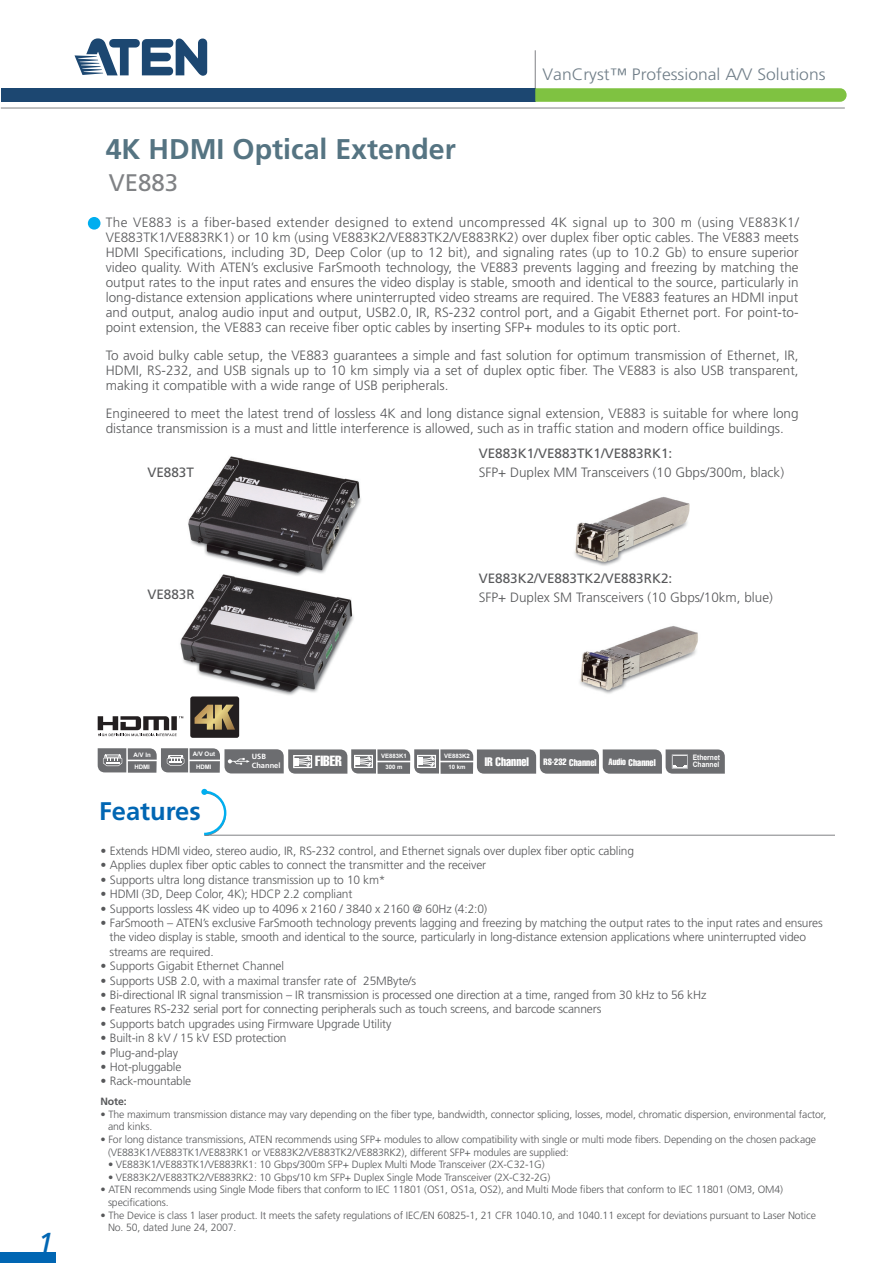
<style>
.page{position:relative;width:893px;height:1263px;background:#fff}
.page>*{position:absolute;margin:0;border:0;box-sizing:border-box;transform-origin:0 0}
.t1{font:italic 30.3px "Frutiger";color:#0166b3}
.t2{font:700 28.5px "Frutiger";color:#557482}
.t3{font:700 25.5px "Frutiger";color:#0166b3}
.t4{font:24px "Frutiger";color:#808285}
.t5{font:300 16.5px "Frutiger";color:#707e88;scale:1.06 1}
.t6{font:extra-condensed 14.4px "Helvetica";color:#fff}
.t7{font:300 13.5px/15px "Frutiger";color:#57585a;text-align:justify}
.t8{font:13.5px "Frutiger";color:#57585a}
.t9{font:300 12px/14.4px "Frutiger";letter-spacing:-.01em;color:#57585a}
.t10{font:extra-condensed 12px "Helvetica";color:#fff}
.t11{font:300 10.5px/12.6px "Frutiger";letter-spacing:-.01em;color:#57585a}
.t12{font:700 10.5px "Frutiger";color:#57585a}
.t13{font:extra-condensed 9.45px "Helvetica";color:#fff}
.t14{font:700 7.5px/7.5px "Arial";color:#fff;scale:.9 1}
.t15{font:700 7.5px/9px "Frutiger";color:#fff}
.t16{font:700 6.15px/12.1px "Arial";color:#fff;text-align:center}
.t17{font:700 6px "Arial";color:#fff}
.s1{font-size:9px}
.s2{font-size:9.45px}
</style>
<div class="page">
<img style="left:180px;top:456px;width:181px;height:245px">
<img style="left:574px;top:497px;width:116px;height:69px">
<img style="left:579px;top:626px;width:119px;height:68px">
<hr style="left:535px;top:50px;width:1px;height:39px;background:#808285">
<div style="left:1px;top:88px;width:534px;height:14px;background:#1c4771"></div>
<hr style="left:1px;top:108px;width:844px;height:1px;background:#808285">
<svg style="left:535px;top:88px;width:312px;height:14px;background:#83c448"></svg>
<svg style="left:75px;top:38px;width:132px;height:38px"></svg>
<div style="left:88px;top:217px;width:12px;height:13px;background:#00aeef;border-radius:50%"></div>
<div style="left:0;top:1253px;width:55px;height:10px;background:#0166b3"></div>
<svg style="left:201px;top:789px;width:633px;height:47px"></svg>
<svg style="left:98px;top:716px;width:85px;height:20px"></svg>
<div style="left:190px;top:696px;width:49px;height:42px;background:#231f20;border-radius:2px"></div>
<svg style="left:195px;top:705px;width:40px;height:25px"></svg>
<svg style="left:98px;top:748px;width:627px;height:26px;background:#8a8a8d"></svg>
<p class="t5" style="left:543px;top:64px;width:268px">VanCryst™ Professional A/V Solutions</p>
<h2 class="t2" style="left:106px;top:133px;width:352px">4K HDMI Optical Extender</h2>
<h3 class="t4" style="left:109px;top:169px;width:71px">VE883</h3>
<p class="t7" style="left:106px;top:215px;width:694px">The VE883 is a fiber-based extender designed to extend uncompressed 4K signal up to 300 m (using VE883K1/ VE883TK1/VE883RK1) or 10 km (using VE883K2/VE883TK2/VE883RK2) over duplex fiber optic cables. The VE883 meets HDMI Specifications, including 3D, Deep Color (up to 12 bit), and signaling rates (up to 10.2 Gb) to ensure superior video quality. With ATEN’s exclusive FarSmooth technology, the VE883 prevents lagging and freezing by matching the output rates to the input rates and ensures the video display is stable, smooth and identical to the source, particularly in long-distance extension applications where uninterrupted video streams are required. The VE883 features an HDMI input and output, analog audio input and output, USB2.0, IR, RS-232 control port, and a Gigabit Ethernet port. For point-to&shy;point extension, the VE883 can receive fiber optic cables by inserting SFP+ modules to its optic port.</p>
<p class="t7" style="left:106px;top:348px;width:694px">To avoid bulky cable setup, the VE883 guarantees a simple and fast solution for optimum transmission of Ethernet, IR, HDMI, RS-232, and USB signals up to 10 km simply via a set of duplex optic fiber. The VE883 is also USB transparent, making it compatible with a wide range of USB peripherals.</p>
<p class="t7" style="left:106px;top:406px;width:694px">Engineered to meet the latest trend of lossless 4K and long distance signal extension, VE883 is suitable for where long distance transmission is a must and little interference is allowed, such as in traffic station and modern office buildings.</p>
<p class="t8" style="left:147px;top:464px;width:48px">VE883T</p>
<p class="t8" style="left:147px;top:587px;width:49px">VE883R</p>
<p class="t8" style="left:479px;top:445px;width:195px">VE883K1/VE883TK1/VE883RK1:</p>
<p class="t7" style="left:479px;top:464px;width:307px">SFP+ Duplex MM Transceivers (10 Gbps/300m, black)</p>
<p class="t8" style="left:479px;top:570px;width:195px">VE883K2/VE883TK2/VE883RK2:</p>
<p class="t7" style="left:479px;top:589px;width:296px">SFP+ Duplex SM Transceivers (10 Gbps/10km, blue)</p>
<h1 class="t1" style="left:38px;top:1225px;width:18px">1</h1>
<p class="t16" style="left:133px;top:749px;width:19px">A/V In</p>
<p class="t16" style="left:193px;top:748px;width:24px">A/V Out<br>HDMI</p>
<p class="t6" style="left:315px;top:753px;width:28px">FIBER</p>
<p class="t10" style="left:485px;top:755px;width:113px">IR Channel <span class="s1">RS-232</span> <span class="s2">Channel</span></p>
<p class="t13" style="left:609px;top:757px;width:49px"><span class="s1">Audio</span> Channel</p>
<p class="t17" style="left:381px;top:752px;width:27px">VE883K1</p>
<p class="t17" style="left:444px;top:752px;width:27px">VE883K2</p>
<p class="t14" style="left:693px;top:753px;width:32px">Ethernet<br>Channel</p>
<p class="t15" style="left:252px;top:752px;width:30px">USB<br>Channel</p>
<p class="t16" style="left:134px;top:761px;width:17px">HDMI</p>
<p class="t17" style="left:385px;top:763px;width:19px">300 m</p>
<p class="t17" style="left:448px;top:763px;width:19px">10 km</p>
<h3 class="t3" style="left:99px;top:796px;width:103px">Features</h3>
<p class="t9" style="left:100px;top:844px;width:535px">• Extends HDMI video, stereo audio, IR, RS-232 control, and Ethernet signals over duplex fiber optic cabling</p>
<p class="t9" style="left:100px;top:858px;width:387px">• Applies duplex fiber optic cables to connect the transmitter and the receiver</p>
<p class="t9" style="left:100px;top:872px;width:287px">• Supports ultra long distance transmission up to 10 km*</p>
<p class="t9" style="left:100px;top:887px;width:253px">• HDMI (3D, Deep Color, 4K); HDCP 2.2 compliant</p>
<p class="t9" style="left:100px;top:901px;width:388px">• Supports lossless 4K video up to 4096 x 2160 / 3840 x 2160 @ 60Hz (4:2:0)</p>
<p class="t9" style="left:109px;top:916px;width:715px;text-indent:-9px">• FarSmooth – ATEN’s exclusive FarSmooth technology prevents lagging and freezing by matching the output rates to the input rates and ensures the video display is stable, smooth and identical to the source, particularly in long-distance extension applications where uninterrupted video streams are required.</p>
<p class="t9" style="left:100px;top:959px;width:185px">• Supports Gigabit Ethernet Channel</p>
<p class="t9" style="left:100px;top:973px;width:317px">• Supports USB 2.0, with a maximal transfer rate of 25MByte/s</p>
<p class="t9" style="left:100px;top:988px;width:607px">• Bi-directional IR signal transmission – IR transmission is processed one direction at a time, ranged from 30 kHz to 56 kHz</p>
<p class="t9" style="left:100px;top:1002px;width:502px">• Features RS-232 serial port for connecting peripherals such as touch screens, and barcode scanners</p>
<p class="t9" style="left:100px;top:1016px;width:292px">• Supports batch upgrades using Firmware Upgrade Utility</p>
<p class="t9" style="left:100px;top:1031px;width:188px">• Built-in 8 kV / 15 kV ESD protection</p>
<p class="t9" style="left:100px;top:1045px;width:79px">• Plug-and-play</p>
<p class="t9" style="left:100px;top:1060px;width:82px">• Hot-pluggable</p>
<p class="t9" style="left:100px;top:1074px;width:92px">• Rack-mountable</p>
<p class="t12" style="left:100px;top:1095px;width:28px">Note:</p>
<p class="t11" style="left:108px;top:1108px;width:720px;text-indent:-7px">• The maximum transmission distance may vary depending on the fiber type, bandwidth, connector splicing, losses, model, chromatic dispersion, environmental factor, and kinks.</p>
<p class="t11" style="left:108px;top:1133px;width:710px;text-indent:-7px">• For long distance transmissions, ATEN recommends using SFP+ modules to allow compatibility with single or multi mode fibers. Depending on the chosen package (VE883K1/VE883TK1/VE883RK1 or VE883K2/VE883TK2/VE883RK2), different SFP+ modules are supplied:</p>
<p class="t11" style="left:108px;top:1158px;width:438px">• VE883K1/VE883TK1/VE883RK1: 10 Gbps/300m SFP+ Duplex Multi Mode Transceiver (2X-C32-1G)</p>
<p class="t11" style="left:108px;top:1171px;width:444px">• VE883K2/VE883TK2/VE883RK2: 10 Gbps/10 km SFP+ Duplex Single Mode Transceiver (2X-C32-2G)</p>
<p class="t11" style="left:108px;top:1183px;width:677px;text-indent:-7px">• ATEN recommends using Single Mode fibers that conform to IEC 11801 (OS1, OS1a, OS2), and Multi Mode fibers that conform to IEC 11801 (OM3, OM4) specifications.</p>
<p class="t11" style="left:108px;top:1208px;width:709px;text-indent:-7px">• The Device is class 1 laser product. It meets the safety regulations of IEC/EN 60825-1, 21 CFR 1040.10, and 1040.11 except for deviations pursuant to Laser Notice<br>No. 50, dated June 24, 2007.</p>
</div>
